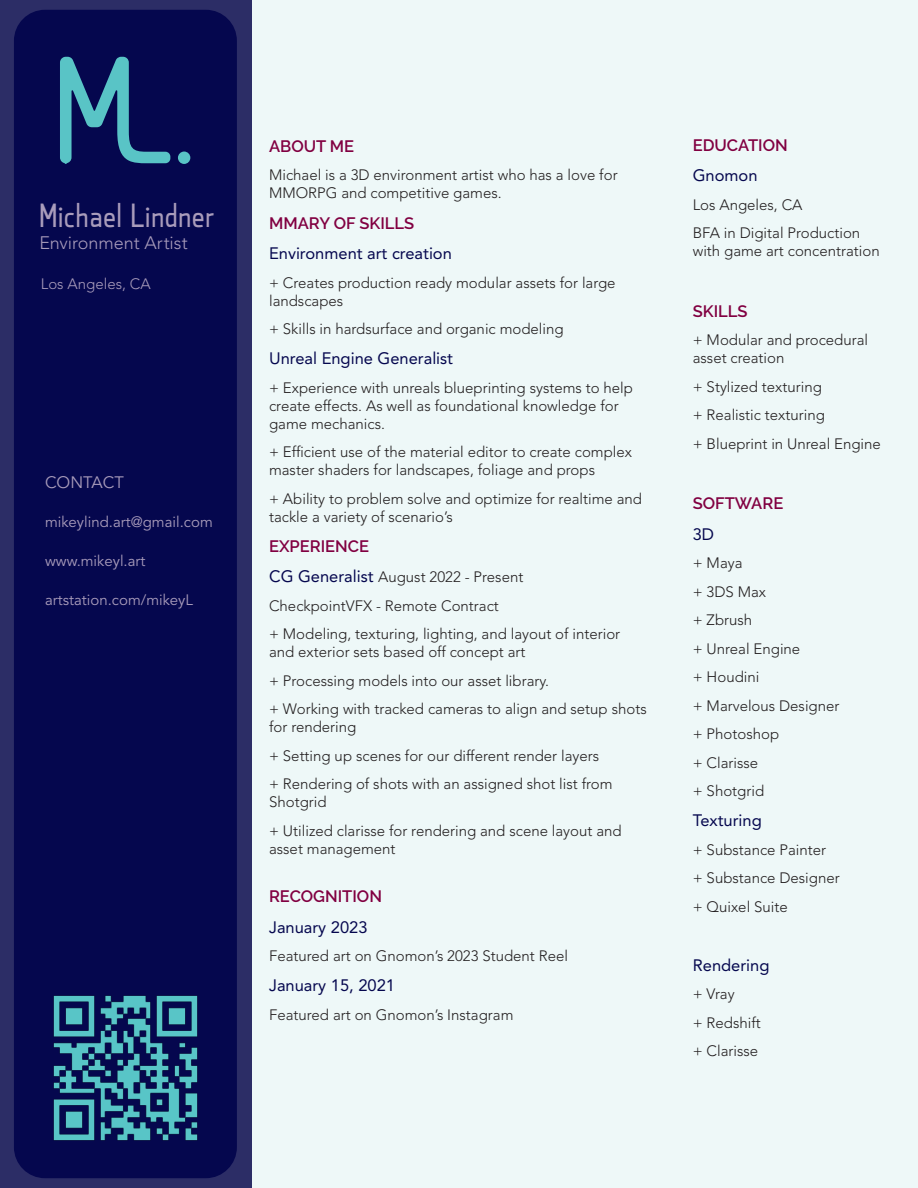
<style>
.page{position:relative;width:918px;height:1188px;background:#eef8f8}
.page>*{position:absolute;margin:0;border:0;box-sizing:border-box;transform-origin:0 0}
.t1{font:33px "qontra";color:#a99cbb}
.t2{font:300 18px "Avenir LT Std";color:#a99cbb}
.t3{font:16.5px "Avenir LT Std";color:#05074e}
.t4{font:600 16.5px "Raleway";color:#810041}
.t5{font:16.5px "Avenir LT Std";color:#a99cbb}
.t6{font:300 15px/28.5px "Avenir LT Std";color:#231f20}
.t7{font:15px "Avenir LT Std";color:#a99cbb}
.t8{font:300 15px "Avenir LT Std";color:#a99cbb}
.s1{font-weight:400;font-size:16.5px;color:#05074e}
</style>
<div class="page">
<div style="left:0;top:0;width:251px;height:1188px;background:#2c2d66"></div>
<div style="left:14px;top:10px;width:223px;height:1168px;background:#05074e;border-radius:31px"></div>
<div style="left:178px;top:152px;width:12px;height:12px;background:#59c4c6;border-radius:50%"></div>
<svg style="left:60px;top:57px;width:110px;height:107px"></svg>
<img style="left:53px;top:995px;width:145px;height:146px">
<h1 class="t1" style="left:39px;top:199px;width:177px">Michael Lindner</h1>
<p class="t2" style="left:39px;top:232px;width:150px">Environment Artist</p>
<p class="t8" style="left:41px;top:275px;width:111px">Los Angeles, CA</p>
<p class="t5" style="left:45px;top:472px;width:80px">CONTACT</p>
<p class="t7" style="left:45px;top:513px;width:169px">mikeylind.art@gmail.com</p>
<p class="t7" style="left:45px;top:552px;width:102px">www.mikeyl.art</p>
<p class="t7" style="left:45px;top:591px;width:150px">artstation.com/mikeyL</p>
<p class="t4" style="left:269px;top:137px;width:87px">ABOUT ME</p>
<p class="t6" style="left:269px;top:166px;width:350px;line-height:18px">Michael is a 3D environment artist who has a love for<br>MMORPG and competitive games.</p>
<p class="t4" style="left:269px;top:213px;width:147px">MMARY OF SKILLS</p>
<p class="t3" style="left:269px;top:244px;width:184px">Environment art creation</p>
<p class="t6" style="left:269px;top:273px;width:348px;line-height:18px">+ Creates production ready modular assets for large landscapes</p>
<p class="t6" style="left:269px;top:315px;width:296px">+ Skills in hardsurface and organic modeling</p>
<p class="t3" style="left:269px;top:349px;width:186px">Unreal Engine Generalist</p>
<p class="t6" style="left:269px;top:379px;width:365px;line-height:18px">+ Experience with unreals blueprinting systems to help create effects. As well as foundational knowledge for game mechanics.</p>
<p class="t6" style="left:269px;top:443px;width:364px;line-height:18px">+ Efficient use of the material editor to create complex master shaders for landscapes, foliage and props</p>
<p class="t6" style="left:269px;top:490px;width:374px;line-height:18px">+ Ability to problem solve and optimize for realtime and tackle a variety of scenario’s</p>
<p class="t4" style="left:269px;top:537px;width:101px">EXPERIENCE</p>
<p class="t6" style="left:269px;top:563px;width:353px"><span class="s1">CG Generalist</span> August 2022 - Present<br>CheckpointVFX - Remote Contract<br>+ Modeling, texturing, lighting, and layout of interior</p>
<p class="t6" style="left:269px;top:638px;width:379px">and exterior sets based off concept art<br>+ Processing models into our asset library.<br>+ Working with tracked cameras to align and setup shots</p>
<p class="t6" style="left:269px;top:713px;width:345px">for rendering<br>+ Setting up scenes for our different render layers + Rendering of shots with an assigned shot list from</p>
<p class="t6" style="left:269px;top:788px;width:354px">Shotgrid<br>+ Utilized clarisse for rendering and scene layout and</p>
<p class="t6" style="left:269px;top:835px;width:128px">asset management</p>
<p class="t4" style="left:269px;top:887px;width:114px">RECOGNITION</p>
<p class="t3" style="left:269px;top:917px;width:100px">January 2023</p>
<p class="t6" style="left:269px;top:942px;width:300px">Featured art on Gnomon’s 2023 Student Reel</p>
<p class="t3" style="left:269px;top:976px;width:127px">January 15, 2021</p>
<p class="t6" style="left:269px;top:1000px;width:246px">Featured art on Gnomon’s Instagram</p>
<p class="t4" style="left:693px;top:136px;width:96px">EDUCATION</p>
<p class="t3" style="left:693px;top:166px;width:66px">Gnomon</p>
<p class="t6" style="left:693px;top:190px;width:169px">Los Angeles, CA<br>BFA in Digital Production</p>
<p class="t6" style="left:693px;top:237px;width:189px">with game art concentration</p>
<p class="t4" style="left:693px;top:301px;width:56px">SKILLS</p>
<p class="t6" style="left:693px;top:331px;width:177px;line-height:18px">+ Modular and procedural asset creation</p>
<p class="t6" style="left:693px;top:372px;width:190px">+ Stylized texturing<br>+ Realistic texturing<br>+ Blueprint in Unreal Engine</p>
<p class="t4" style="left:693px;top:494px;width:92px">SOFTWARE</p>
<p class="t3" style="left:693px;top:524px;width:23px">3D</p>
<p class="t6" style="left:693px;top:549px;width:148px">+ Maya<br>+ 3DS Max<br>+ Zbrush<br>+ Unreal Engine<br>+ Houdini<br>+ Marvelous Designer + Photoshop<br>+ Clarisse<br>+ Shotgrid</p>
<p class="t3" style="left:693px;top:811px;width:71px">Texturing</p>
<p class="t6" style="left:693px;top:836px;width:148px">+ Substance Painter + Substance Designer + Quixel Suite</p>
<p class="t3" style="left:693px;top:955px;width:78px">Rendering</p>
<p class="t6" style="left:693px;top:980px;width:70px">+ Vray<br>+ Redshift + Clarisse</p>
</div>
